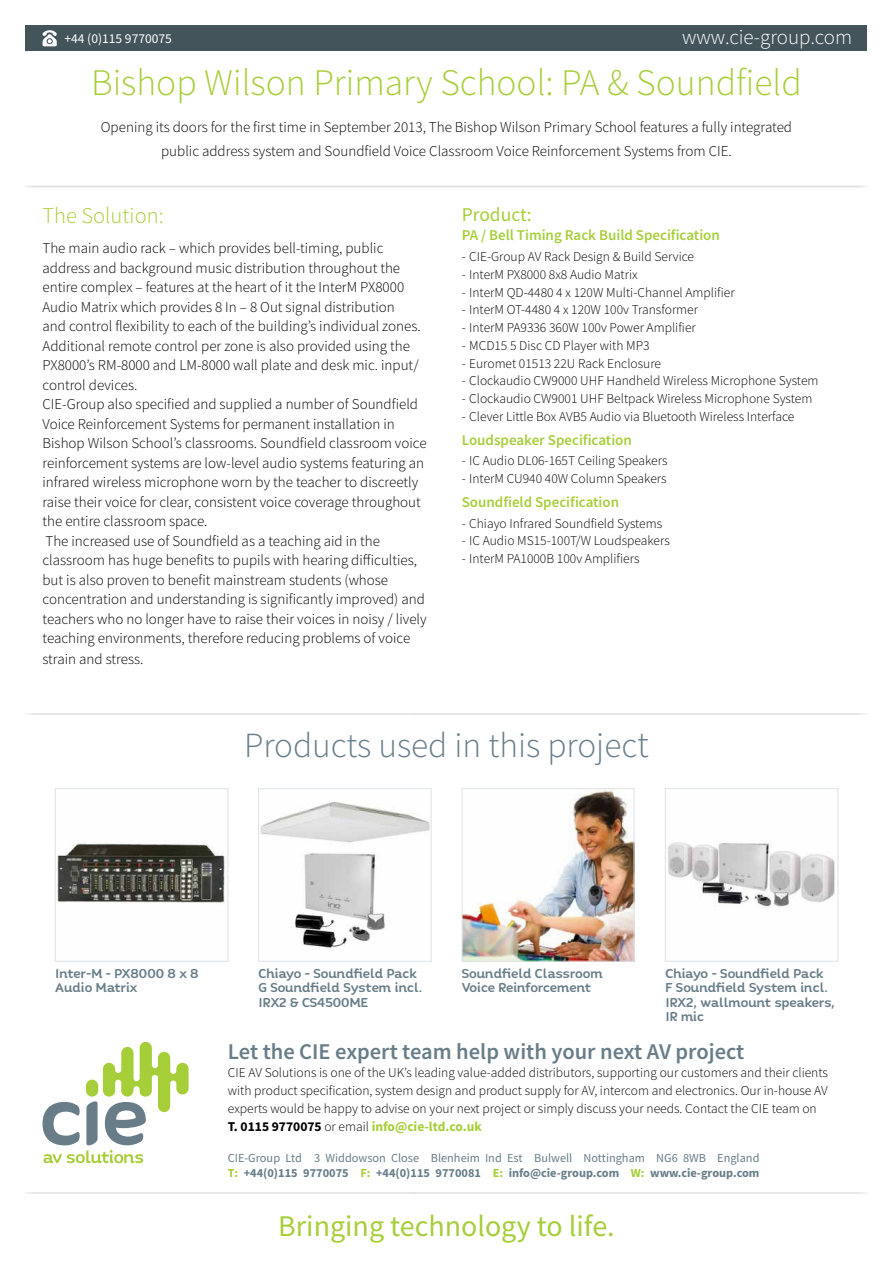
<style>
.page{position:relative;width:893px;height:1263px;background:#fff}
.page>*{position:absolute;margin:0;border:0;box-sizing:border-box;transform-origin:0 0}
.t1{font:300 37.5px "Source Sans Pro";color:#a6ce39}
.t2{font:300 35.25px "Source Sans Pro";color:#687d88}
.t3{font:30px "Source Sans Pro";color:#a6ce39}
.t4{font:600 22.5px "Source Sans Pro";color:#687d88}
.t5{font:300 22.5px "Source Sans Pro";color:#a6ce39}
.t6{font:300 21px "Source Sans Pro";color:#fff}
.t7{font:19.5px "Source Sans Pro";color:#a6ce39}
.t8{font:300 15px/19.5px "Source Sans Pro";color:#000;text-align:center}
.t9{font:600 15px "Source Sans Pro";color:#a6ce39}
.t10{font:500 14.25px/14.2px "Quenda";letter-spacing:-.005em;color:#687d88}
.t11{font:300 13.5px/18px "Source Sans Pro";color:#000}
.t12{font:13.5px "Source Sans Pro";color:#fff}
.t13{font:12.3px/15px "Source Sans Pro";color:#687d88}
.s1{font-size:37.5px}
.s2{font-weight:700}
.s3{font-weight:700;color:#a6ce39}
</style>
<div class="page">
<svg style="left:43px;top:1042px;width:146px;height:122px"></svg>
<div style="left:26px;top:26px;width:841px;height:25px;background:#43545b"></div>
<svg style="left:42px;top:30px;width:15px;height:16px"></svg>
<img style="left:57px;top:843px;width:168px;height:60px">
<div style="left:55px;top:788px;width:173px;height:174px;border:1px solid #dee2e6"></div>
<img style="left:260px;top:801px;width:170px;height:150px">
<div style="left:258px;top:788px;width:174px;height:174px;border:1px solid #dee2e6"></div>
<img style="left:464px;top:790px;width:168px;height:170px">
<div style="left:462px;top:788px;width:172px;height:174px;border:1px solid #dee2e6"></div>
<img style="left:667px;top:842px;width:168px;height:66px">
<div style="left:665px;top:788px;width:173px;height:174px;border:1px solid #dee2e6"></div>
<p class="t12" style="left:64px;top:30px;width:109px">+44 (0)115 9770075</p>
<h3 class="t6" style="left:682px;top:24px;width:171px">www.cie-group.com</h3>
<h1 class="t1" style="left:91px;top:60px;width:712px">Bishop Wilson Primary School: PA &amp; Soundfield</h1>
<p class="t8" style="left:101px;top:115px;width:693px;line-height:24px">Opening its doors for the first time in September 2013, The Bishop Wilson Primary School features a fully integrated public address system and Soundfield Voice Classroom Voice Reinforcement Systems from CIE.</p>
<h3 class="t5" style="left:43px;top:202px;width:123px">The Solution:</h3>
<p class="t8" style="left:43px;top:239px;width:386px;text-align:left">The main audio rack – which provides bell-timing, public address and background music distribution throughout the entire complex – features at the heart of it the InterM PX8000<br>Audio Matrix which provides 8 In – 8 Out signal distribution<br>and control flexibility to each of the building’s individual zones.<br>Additional remote control per zone is also provided using the PX8000’s RM-8000 and LM-8000 wall plate and desk mic. input/ control devices.<br>CIE-Group also specified and supplied a number of Soundfield Voice Reinforcement Systems for permanent installation in Bishop Wilson School’s classrooms. Soundfield classroom voice reinforcement systems are low-level audio systems featuring an infrared wireless microphone worn by the teacher to discreetly raise their voice for clear, consistent voice coverage throughout the entire classroom space.<br>The increased use of Soundfield as a teaching aid in the classroom has huge benefits to pupils with hearing difficulties, but is also proven to benefit mainstream students (whose concentration and understanding is significantly improved) and teachers who no longer have to raise their voices in noisy / lively teaching environments, therefore reducing problems of voice</p>
<p class="t8" style="left:43px;top:650px;width:102px">strain and stress.</p>
<h3 class="t7" style="left:462px;top:202px;width:72px">Product:</h3>
<p class="t9" style="left:462px;top:226px;width:260px">PA / Bell Timing Rack Build Specification</p>
<p class="t11" style="left:462px;top:248px;width:234px">- CIE-Group AV Rack Design &amp; Build Service</p>
<p class="t11" style="left:462px;top:265px;width:177px">- InterM PX8000 8x8 Audio Matrix</p>
<p class="t11" style="left:462px;top:283px;width:274px">- InterM QD-4480 4 x 120W Multi-Channel Amplifier</p>
<p class="t11" style="left:462px;top:301px;width:238px">- InterM OT-4480 4 x 120W 100v Transformer</p>
<p class="t11" style="left:462px;top:319px;width:236px">- InterM PA9336 360W 100v Power Amplifier</p>
<p class="t11" style="left:462px;top:336px;width:189px">- MCD15 5 Disc CD Player with MP3</p>
<p class="t11" style="left:462px;top:354px;width:201px">- Euromet 01513 22U Rack Enclosure</p>
<p class="t11" style="left:462px;top:372px;width:358px">- Clockaudio CW9000 UHF Handheld Wireless Microphone System</p>
<p class="t11" style="left:462px;top:390px;width:352px">- Clockaudio CW9001 UHF Beltpack Wireless Microphone System</p>
<p class="t11" style="left:462px;top:407px;width:334px">- Clever Little Box AVB5 Audio via Bluetooth Wireless Interface</p>
<p class="t9" style="left:462px;top:430px;width:172px">Loudspeaker Specification</p>
<p class="t11" style="left:462px;top:452px;width:207px">- IC Audio DL06-165T Ceiling Speakers</p>
<p class="t11" style="left:462px;top:470px;width:206px">- InterM CU940 40W Column Speakers</p>
<p class="t9" style="left:462px;top:492px;width:159px">Soundfield Specification</p>
<p class="t11" style="left:462px;top:514px;width:202px">- Chiayo Infrared Soundfield Systems</p>
<p class="t11" style="left:462px;top:532px;width:210px">- IC Audio MS15-100T/W Loudspeakers</p>
<p class="t11" style="left:462px;top:550px;width:179px">- InterM PA1000B 100v Amplifiers</p>
<h2 class="t2" style="left:244px;top:724px;width:406px">Products used in this projec<span class="s1">t</span></h2>
<p class="t10" style="left:55px;top:966px;width:145px">Inter-M - PX8000 8 x 8<br>Audio Matrix</p>
<p class="t10" style="left:259px;top:966px;width:165px">Chiayo - Soundfield Pack<br>G Soundfield System incl.<br>IRX2 &amp; CS4500ME</p>
<p class="t10" style="left:462px;top:966px;width:143px">Soundfield Classroom<br>Voice Reinforcement</p>
<p class="t10" style="left:665px;top:966px;width:171px">Chiayo - Soundfield Pack<br>F Soundfield System incl.<br>IRX2, wallmount speakers,<br>IR mic</p>
<h3 class="t4" style="left:228px;top:1037px;width:518px">Let the CIE expert team help with your next AV project</h3>
<p class="t11" style="left:228px;top:1064px;width:602px">CIE AV Solutions is one of the UK’s leading value-added distributors, supporting our customers and their clients with product specification, system design and product supply for AV, intercom and electronics. Our in-house AV experts would be happy to advise on your next project or simply discuss your needs. Contact the CIE team on <span class="s2">T. 0115 9770075</span> or email <span class="s3">info@cie-ltd.co.uk</span></p>
<p class="t13" style="left:228px;top:1150px;width:533px">CIE-Group Ltd 3 Widdowson Close Blenheim Ind Est Bulwell Nottingham NG6 8WB England<br><span class="s3">T:</span> <span class="s2">+44(0)115 9770075</span> <span class="s3">F:</span> <span class="s2">+44(0)115 9770081</span> <span class="s3">E:</span> <span class="s2">info@cie-group.com</span> <span class="s3">W:</span> <span class="s2">www.cie-group.com</span></p>
<h3 class="t3" style="left:278px;top:1206px;width:338px">Bringing technology to life.</h3>
</div>
